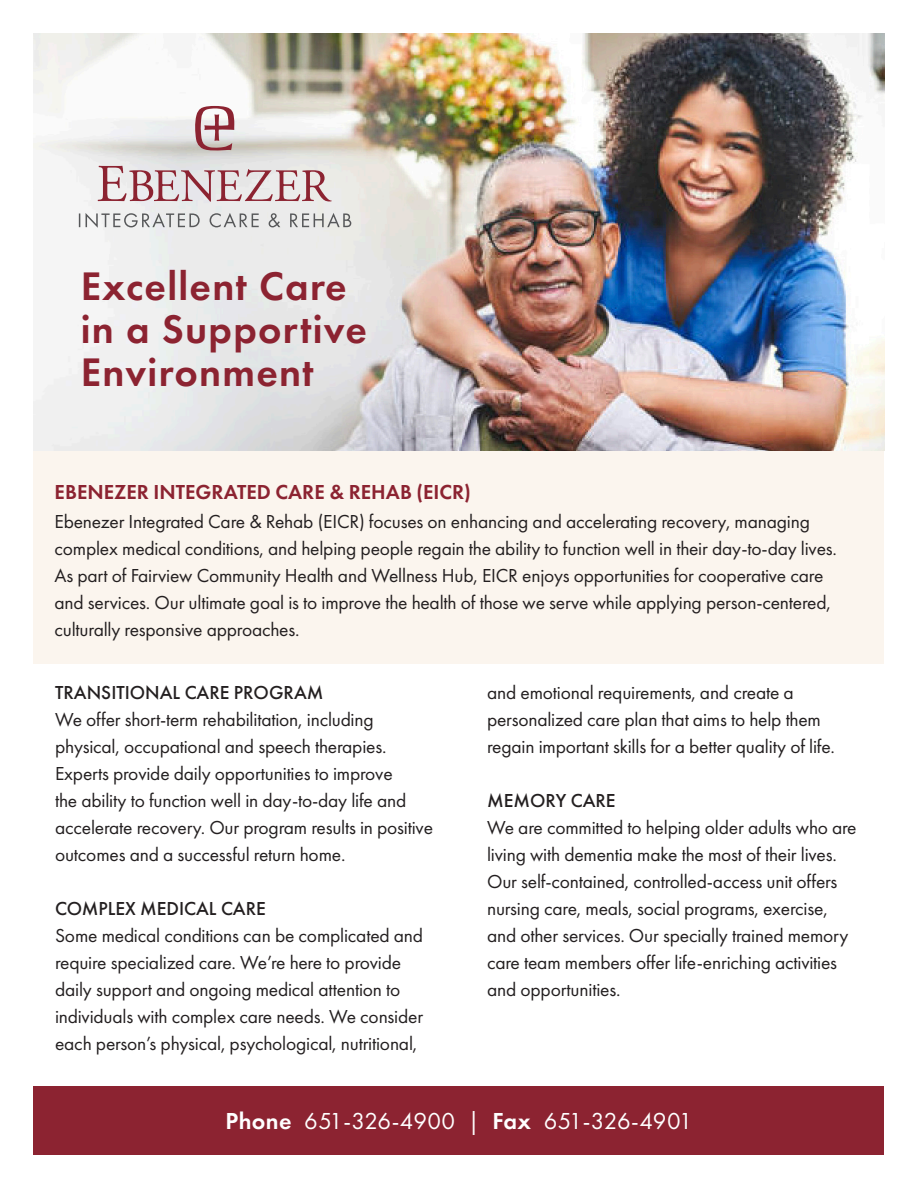
<style>
.page{position:relative;width:918px;height:1188px;background:#fff}
.page>*{position:absolute;margin:0;border:0;box-sizing:border-box;transform-origin:0 0}
.t1{font:600 41.4px/42.8px "Futura PT";letter-spacing:.03em;color:#8c2331}
.t2{font:24px "Futura PT";letter-spacing:-.01em;color:#fff}
.t3{font:600 21px "Futura PT";color:#8c2331}
.t4{font:19.5px/27px "Futura PT";letter-spacing:-.01em;color:#231f20}
.s1{font-weight:500}
.s2{font-weight:600}
</style>
<div class="page">
<div style="left:34px;top:450px;width:850px;height:214px;background:#fbf5ee"></div>
<img style="left:34px;top:34px;width:850px;height:416px">
<div style="left:34px;top:1086px;width:850px;height:68px;background:#8c2331"></div>
<svg style="left:79px;top:213px;width:272px;height:15px"></svg>
<svg style="left:194px;top:106px;width:40px;height:45px"></svg>
<svg style="left:98px;top:166px;width:234px;height:36px;background:#d2b8bc"></svg>
<p class="t1" style="left:81px;top:264px;width:288px">Excellent Care in a Supportive<br>Environment</p>
<p class="t3" style="left:55px;top:479px;width:418px">EBENEZER INTEGRATED CARE &amp; REHAB (EICR)</p>
<p class="t4" style="left:55px;top:508px;width:784px">Ebenezer Integrated Care &amp; Rehab (EICR) focuses on enhancing and accelerating recovery, managing complex medical conditions, and helping people regain the ability to function well in their day-to-day lives.<br>As part of Fairview Community Health and Wellness Hub, EICR enjoys opportunities for cooperative care and services. Our ultimate goal is to improve the health of those we serve while applying person-centered, culturally responsive approaches.</p>
<p class="t4" style="left:55px;top:679px;width:380px"><span class="s1">TRANSITIONAL CARE PROGRAM<br></span>We offer short-term rehabilitation, including physical, occupational and speech therapies.<br>Experts provide daily opportunities to improve<br>the ability to function well in day-to-day life and accelerate recovery. Our program results in positive outcomes and a successful return home.</p>
<p class="t4" style="left:55px;top:895px;width:370px"><span class="s1">COMPLEX MEDICAL CARE<br></span>Some medical conditions can be complicated and require specialized care. We’re here to provide daily support and ongoing medical attention to individuals with complex care needs. We consider each person’s physical, psychological, nutritional,</p>
<p class="t4" style="left:487px;top:679px;width:349px">and emotional requirements, and create a personalized care plan that aims to help them regain important skills for a better quality of life.</p>
<p class="t4" style="left:487px;top:787px;width:371px"><span class="s1">MEMORY CARE<br></span>We are committed to helping older adults who are living with dementia make the most of their lives.<br>Our self-contained, controlled-access unit offers nursing care, meals, social programs, exercise, and other services. Our specially trained memory care team members offer life-enriching activities and opportunities.</p>
<p class="t2" style="left:226px;top:1107px;width:468px"><span class="s2">Phone</span> 651-326-4900 | <span class="s2">Fax</span> 651-326-4901</p>
</div>
